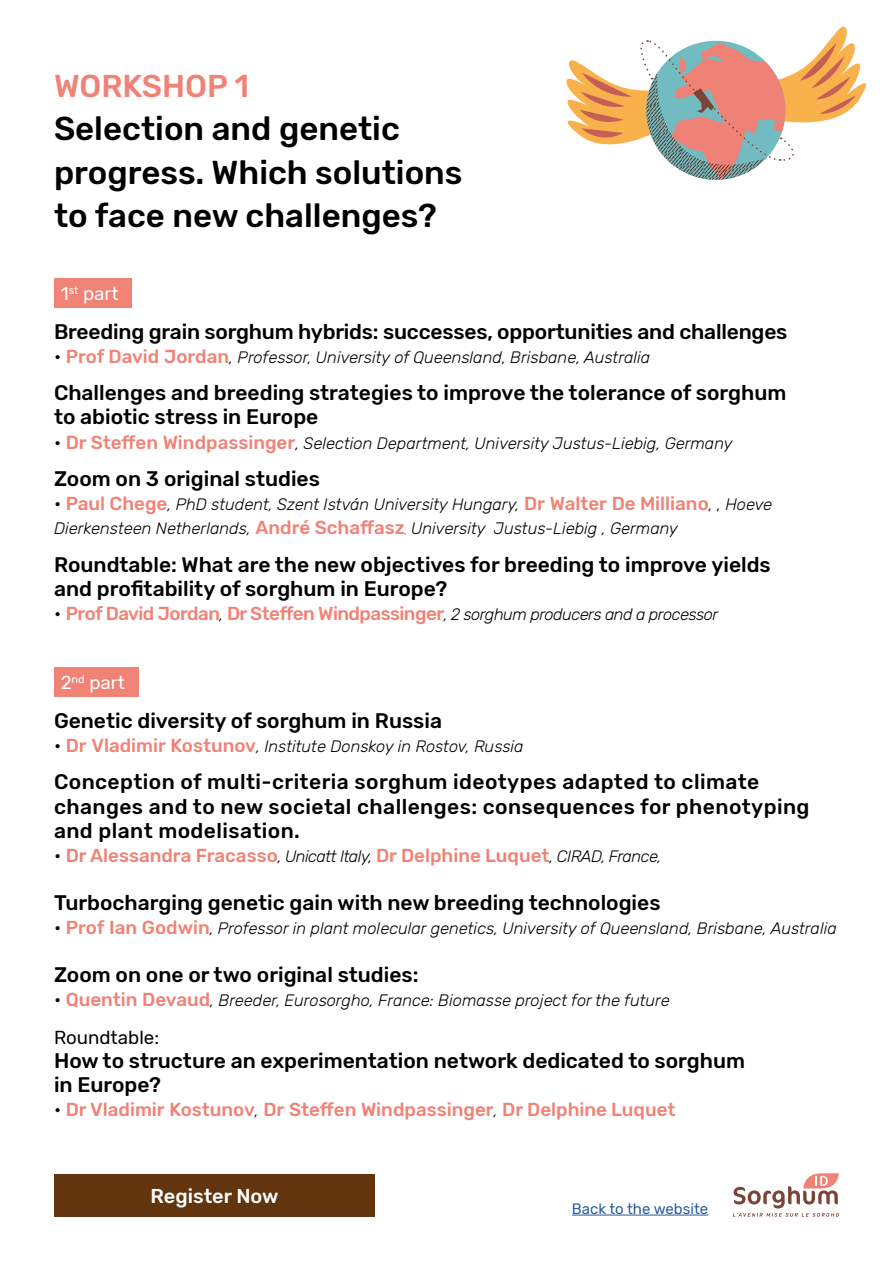
<style>
.page{position:relative;width:893px;height:1263px;background:#fff}
.page>*{position:absolute;margin:0;border:0;box-sizing:border-box;transform-origin:0 0}
.t1{font:500 33px/43.5px "Rubik";color:#000}
.t2{font:500 31.5px "Rubik";color:#f08276}
.t3{font:500 21px/24.2px "Rubik";color:#000}
.t4{font:500 21px/24.2px "Rubik";letter-spacing:.02em;color:#000}
.t5{font:500 19.95px "Rubik";color:#fff}
.t6{font:500 18.75px "Rubik";color:#f08276}
.t7{font:500 18.75px "Rubik";letter-spacing:-.03em;color:#f08276}
.t8{font:18.75px "Rubik";color:#fff}
.t9{font:18.75px "Rubik";color:#000}
.t10{font:italic 300 16.5px/24.2px "Rubik";color:#000}
.t11{font:15px "Rubik";color:#275b9b}
.s1{font-weight:400;font-style:normal;font-size:18.75px}
.s2{font-weight:500;font-style:normal;font-size:18.75px;color:#f08276}
.s3{color:#020203}
.s4{font-size:9px}
.s5{font-weight:400;color:#000}
.s6{font-weight:300;font-style:italic;font-size:16.5px;color:#000}
</style>
<div class="page">
<div style="left:54px;top:278px;width:78px;height:30px;background:#f08276"></div>
<div style="left:54px;top:667px;width:84px;height:30px;background:#f08276"></div>
<hr style="left:572px;top:1215px;width:136px;height:1px;background:#275b9b">
<div style="left:54px;top:1174px;width:321px;height:42px;background:#62350e"></div>
<svg style="left:566px;top:26px;width:300px;height:154px"></svg>
<svg style="left:733px;top:1173px;width:106px;height:44px"></svg>
<h2 class="t2" style="left:54px;top:68px;width:197px">WORKSHOP 1</h2>
<h1 class="t1" style="left:54px;top:108px;width:410px">Selection and genetic progress. Which solutions to face new challenges?</h1>
<p class="t8" style="left:61px;top:283px;width:60px">1<sup>st</sup> part</p>
<p class="t3" style="left:54px;top:320px;width:735px">Breeding grain sorghum hybrids: successes, opportunities and challenges</p>
<p class="t10" style="left:54px;top:345px;width:598px"><span class="s1">•</span> <span class="s2">Prof David Jordan</span>, Professor, University of Queensland, Brisbane, Australia</p>
<p class="t3" style="left:54px;top:381px;width:734px">Challenges and breeding strategies to improve the tolerance of sorghum to abiotic stress in Europe</p>
<p class="t10" style="left:54px;top:431px;width:680px"><span class="s1">•</span> <span class="s2">Dr Steffen Windpassinger</span>, Selection Department, University Justus-Liebig, Germany</p>
<p class="t3" style="left:54px;top:467px;width:267px">Zoom on 3 original studies</p>
<p class="t10" style="left:54px;top:493px;width:720px"><span class="s1">•</span> <span class="s2">Paul Chege</span>, <span class="s3">PhD student, Szent István University Hungary</span>, <span class="s2">Dr Walter De Milliano</span>, , Hoeve<br>Dierkensteen Netherlands, <span class="s2">André Schaffasz</span><span class="s4">,</span> University Justus-Liebig , Germany</p>
<p class="t3" style="left:54px;top:553px;width:718px">Roundtable: What are the new objectives for breeding to improve yields and profitability of sorghum in Europe?</p>
<p class="t7" style="left:54px;top:603px;width:666px"><span class="s5">•</span> Prof David Jordan<span class="s6">,</span> Dr Steffen Windpassinger<span class="s6">, 2 sorghum producers and a processor</span></p>
<p class="t8" style="left:61px;top:672px;width:66px">2<sup>nd</sup> part</p>
<p class="t3" style="left:54px;top:709px;width:389px">Genetic diversity of sorghum in Russia</p>
<p class="t10" style="left:54px;top:734px;width:471px"><span class="s1">•</span> <span class="s2">Dr Vladimir Kostunov</span>, Institute Donskoy in Rostov, Russia</p>
<p class="t4" style="left:54px;top:771px;width:757px">Conception of multi-criteria sorghum ideotypes adapted to climate changes and to new societal challenges: consequences for phenotyping and plant modelisation.</p>
<p class="t6" style="left:54px;top:844px;width:609px"><span class="s5">•</span> Dr Alessandra Fracasso<span class="s6">, Unicatt Italy,</span> Dr Delphine Luquet<span class="s6">, CIRAD, France,</span></p>
<p class="t3" style="left:54px;top:891px;width:608px">Turbocharging genetic gain with new breeding technologies</p>
<p class="t10" style="left:54px;top:917px;width:784px"><span class="s1">•</span> <span class="s2">Prof Ian Godwin</span>, Professor in plant molecular genetics, University of Queensland, Brisbane, Australia</p>
<p class="t3" style="left:54px;top:963px;width:366px">Zoom on one or two original studies:</p>
<p class="t10" style="left:54px;top:989px;width:617px"><span class="s1">•</span> <span class="s2">Quentin Devaud</span>, Breeder, Eurosorgho, France: Biomasse project for the future</p>
<p class="t9" style="left:54px;top:1027px;width:107px">Roundtable:</p>
<p class="t3" style="left:54px;top:1049px;width:693px">How to structure an experimentation network dedicated to sorghum in Europe?</p>
<p class="t6" style="left:54px;top:1099px;width:623px"><span class="s5">•</span> Dr Vladimir Kostunov<span class="s6">,</span> Dr Steffen Windpassinger<span class="s6">,</span> Dr Delphine Luquet</p>
<p class="t5" style="left:151px;top:1184px;width:129px">Register Now</p>
<p class="t11" style="left:572px;top:1200px;width:138px">Back to the website</p>
</div>
